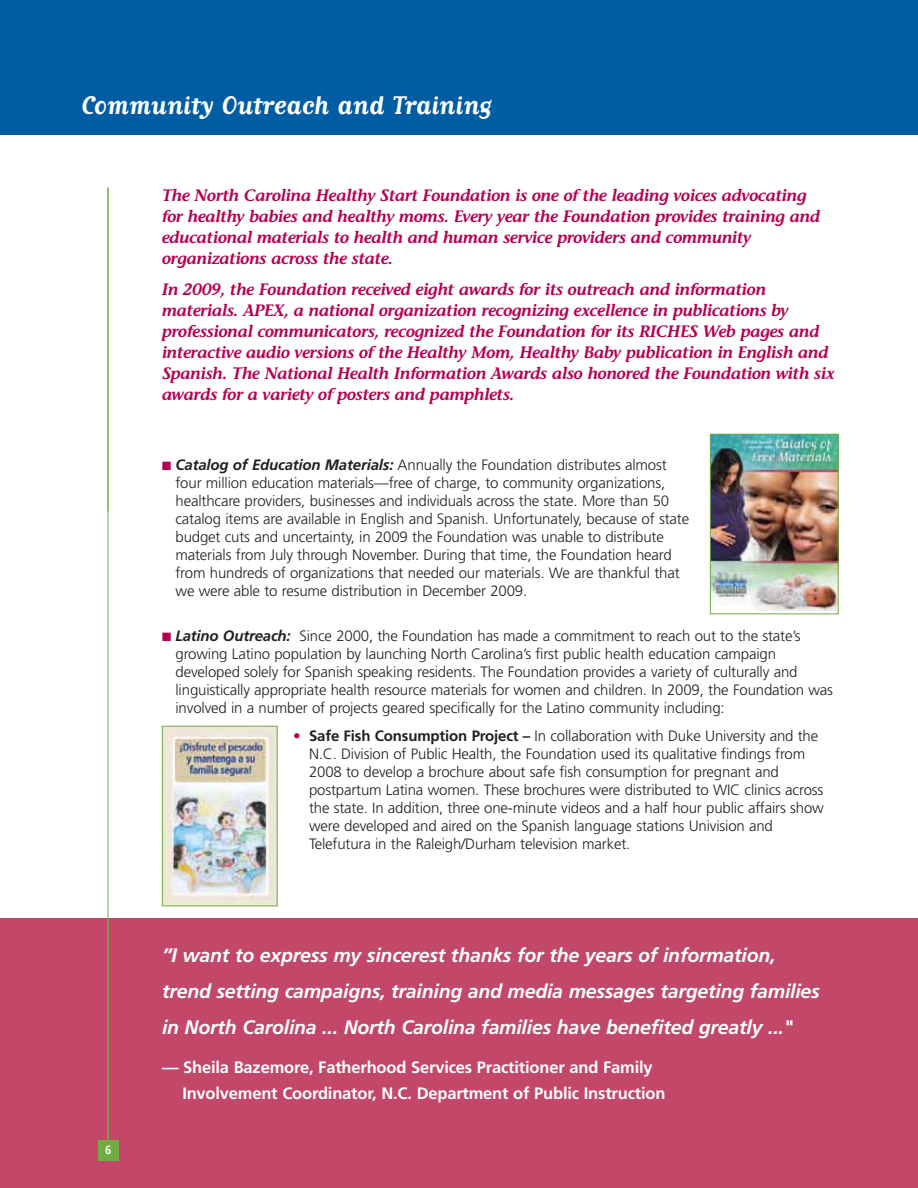
<style>
.page{position:relative;width:918px;height:1188px;background:#fff}
.page>*{position:absolute;margin:0;border:0;box-sizing:border-box;transform-origin:0 0}
.t1{font:700 30px "Matrix Script";color:#fff}
.t2{font:italic 700 19.5px/36px "Frutiger";letter-spacing:-.01em;color:#fff}
.t3{font:italic 600 16.5px/21px "Stone Informal";letter-spacing:-.025em;color:#b60050}
.t4{font:700 16.5px/25.5px "Frutiger";letter-spacing:-.01em;color:#fff}
.t5{font:300 15px/18px "Frutiger";letter-spacing:-.01em;color:#231f20}
.t6{font:700 condensed 12px "Frutiger";color:#fff}
.s1{color:#b60050}
.s2{font-weight:700;font-style:italic}
.s3{font-weight:700}
</style>
<div class="page">
<div style="left:0;top:918px;width:918px;height:270px;background:#c34768"></div>
<div style="left:98px;top:1141px;width:21px;height:20px;background:#71ab42"></div>
<div style="left:0;top:0;width:918px;height:135px;background:#005ca3"></div>
<hr style="left:108px;top:187px;width:1px;height:958px;background:#71ab42">
<img style="left:712px;top:436px;width:125px;height:175px">
<div style="left:710px;top:434px;width:129px;height:180px;border:1px solid #71ab42"></div>
<img style="left:164px;top:728px;width:112px;height:176px">
<div style="left:162px;top:726px;width:116px;height:180px;border:1px solid #71ab42"></div>
<h1 class="t1" style="left:81px;top:87px;width:412px">Community Outreach and Training</h1>
<p class="t3" style="left:162px;top:187px;width:660px">The North Carolina Healthy Start Foundation is one of the leading voices advocating for healthy babies and healthy moms. Every year the Foundation provides training and educational materials to health and human service providers and community organizations across the state.</p>
<p class="t3" style="left:162px;top:280px;width:674px">In 2009, the Foundation received eight awards for its outreach and information materials. APEX, a national organization recognizing excellence in publications by professional communicators, recognized the Foundation for its RICHES Web pages and interactive audio versions of the Healthy Mom, Healthy Baby publication in English and Spanish. The National Health Information Awards also honored the Foundation with six awards for a variety of posters and pamphlets.</p>
<p class="t5" style="left:176px;top:457px;width:515px;text-indent:-14px"><span class="s1">■</span> <span class="s2">Catalog of Education Materials:</span> Annually the Foundation distributes almost four million education materials—free of charge, to community organizations, healthcare providers, businesses and individuals across the state. More than 50 catalog items are available in English and Spanish. Unfortunately, because of state budget cuts and uncertainty, in 2009 the Foundation was unable to distribute materials from July through November. During that time, the Foundation heard from hundreds of organizations that needed our materials. We are thankful that we were able to resume distribution in December 2009.</p>
<p class="t5" style="left:176px;top:628px;width:659px;text-indent:-14px"><span class="s1">■</span> <span class="s2">Latino Outreach:</span> Since 2000, the Foundation has made a commitment to reach out to the state’s growing Latino population by launching North Carolina’s first public health education campaign developed solely for Spanish speaking residents. The Foundation provides a variety of culturally and linguistically appropriate health resource materials for women and children. In 2009, the Foundation was involved in a number of projects geared specifically for the Latino community including:</p>
<p class="t5" style="left:309px;top:728px;width:516px;text-indent:-16px"><span class="s1">•</span> <span class="s3">Safe Fish Consumption Project –</span> In collaboration with Duke University and the N.C. Division of Public Health, the Foundation used its qualitative findings from 2008 to develop a brochure about safe fish consumption for pregnant and postpartum Latina women. These brochures were distributed to WIC clinics across the state. In addition, three one-minute videos and a half hour public affairs show were developed and aired on the Spanish language stations Univision and Telefutura in the Raleigh/Durham television market.</p>
<p class="t6" style="left:105px;top:1145px;width:8px">6</p>
<h2 class="t2" style="left:162px;top:939px;width:659px">”I want to express my sincerest thanks for the years of information, trend setting campaigns, training and media messages targeting families in North Carolina ... North Carolina families have benefited greatly ..."</h2>
<p class="t4" style="left:182px;top:1056px;width:485px;text-indent:-20px">— Sheila Bazemore, Fatherhood Services Practitioner and Family<br>Involvement Coordinator, N.C. Department of Public Instruction</p>
</div>
